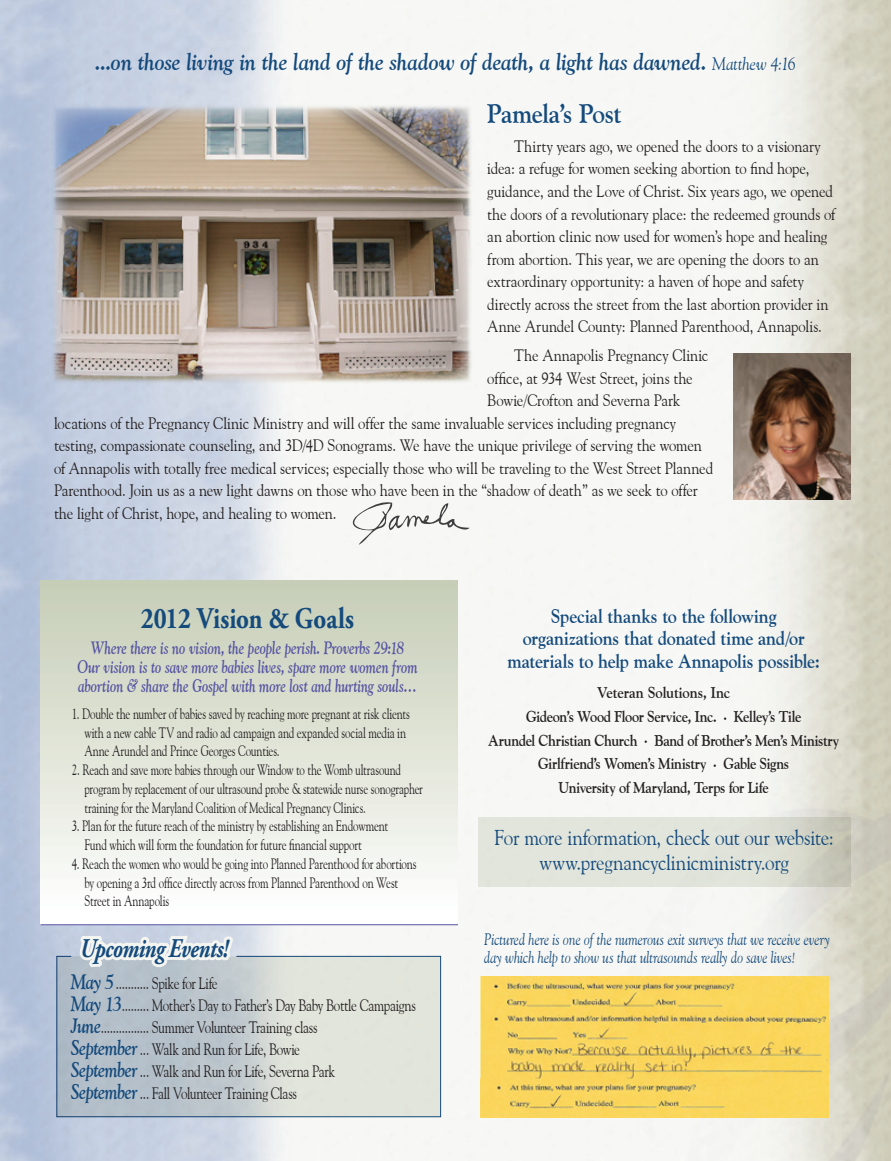
<style>
.page{position:relative;width:891px;height:1161px;background:#fff}
.page>*{position:absolute;margin:0;border:0;box-sizing:border-box;transform-origin:0 0}
.t1{font:700 30px "Adobe Garamond Pro";color:#144a7c;scale:.83 1}
.t2{font:italic 700 27px "Adobe Garamond Pro";letter-spacing:-.025em;color:#144a7c;scale:.8 1}
.t3{font:700 27px "Goudy Old Style BT";letter-spacing:-.02em;color:#144a7c;scale:.9 1}
.t4{font:italic 700 23.55px "Goudy Old Style BT";letter-spacing:-.005em;color:#144a7c;scale:.9 1}
.t5{font:21.45px/25px "Goudy Old Style BT";letter-spacing:-.015em;color:#144a7c;text-align:center;scale:.9 1}
.t6{font:700 19.5px/22.5px "Goudy Old Style BT";letter-spacing:-.005em;color:#144a7c;text-align:center;scale:.9 1}
.t7{font:italic 700 18px/19px "Goudy Old Style BT";color:#5654a3;text-align:center;scale:.74 1}
.t8{font:16.5px/22.5px "Goudy Old Style BT";letter-spacing:-.01em;color:#231f20;scale:.9 1}
.t9{font:16.5px/22.2px "Goudy Old Style BT";letter-spacing:-.03em;color:#231f20;scale:.8 1}
.t10{font:italic 16.5px/18px "Goudy Old Style BT";color:#144a7c;scale:.81 1}
.t11{font:700 15.75px/23.5px "Goudy Old Style BT";letter-spacing:-.02em;color:#231f20;text-align:center;scale:.9 1}
.t12{font:15px/18.8px "Goudy Old Style BT";letter-spacing:-.015em;color:#231f20;scale:.74 1}
.t13{font:15px/18.8px "Goudy Old Style BT";letter-spacing:-.015em;color:#231f20;scale:.73 1}
.s1{font-weight:400;font-size:18px}
.s2{font-weight:700;font-style:italic;font-size:21px;color:#144a7c}
</style>
<div class="page">
<img style="left:0;top:0;width:891px;height:1161px">
<div style="left:40px;top:580px;width:418px;height:345px;background:linear-gradient(to bottom,#c5cdb5,#fff)"></div>
<hr style="left:40px;top:924px;width:418px;height:1px;background:#5654a3">
<svg style="left:478px;top:817px;width:372px;height:70px;background:#dde0d5"></svg>
<svg style="left:56px;top:956px;width:385px;height:162px;background:#c7cfd0"></svg>
<svg style="left:76px;top:931px;width:161px;height:45px"></svg>
<svg style="left:352px;top:501px;width:118px;height:44px"></svg>
<img style="left:481px;top:977px;width:347px;height:140px">
<img style="left:50px;top:103px;width:424px;height:282px">
<img style="left:734px;top:353px;width:116px;height:146px">
<h3 class="t4" style="left:95px;top:47px;width:780px">...on those living in the land of the shadow of death, a light has dawned. <span class="s1">Matthew 4:16</span></h3>
<h2 class="t3" style="left:487px;top:97px;width:151px">Pamela’s Post</h2>
<p class="t8" style="left:487px;top:135px;width:388px;text-indent:27px">Thirty years ago, we opened the doors to a visionary idea: a refuge for women seeking abortion to find hope, guidance, and the Love of Christ. Six years ago, we opened the doors of a revolutionary place: the redeemed grounds of an abortion clinic now used for women’s hope and healing from abortion. This year, we are opening the doors to an extraordinary opportunity: a haven of hope and safety directly across the street from the last abortion provider in Anne Arundel County: Planned Parenthood, Annapolis.</p>
<p class="t8" style="left:514px;top:344px;width:217px">The Annapolis Pregnancy Clinic</p>
<p class="t8" style="left:487px;top:367px;width:230px">office, at 934 West Street, joins the</p>
<p class="t8" style="left:487px;top:389px;width:216px">Bowie/Crofton and Severna Park</p>
<p class="t8" style="left:54px;top:412px;width:693px">locations of the Pregnancy Clinic Ministry and will offer the same invaluable services including pregnancy</p>
<p class="t8" style="left:54px;top:434px;width:721px">testing, compassionate counseling, and 3D/4D Sonograms. We have the unique privilege of serving the women</p>
<p class="t8" style="left:54px;top:457px;width:734px">of Annapolis with totally free medical services; especially those who will be traveling to the West Street Planned</p>
<p class="t8" style="left:54px;top:479px;width:717px">Parenthood. Join us as a new light dawns on those who have been in the “shadow of death” as we seek to offer</p>
<p class="t8" style="left:54px;top:502px;width:315px">the light of Christ, hope, and healing to women.</p>
<h1 class="t1" style="left:141px;top:601px;width:259px">2012 Vision &amp; Goals</h1>
<p class="t7" style="left:77px;top:638px;width:461px">Where there is no vision, the people perish. Proverbs 29:18<br>Our vision is to save more babies lives, spare more women from abortion &amp; share the Gospel with more lost and hurting souls…</p>
<p class="t12" style="left:84px;top:704px;width:441px;text-indent:-12px">1. Double the number of babies saved by reaching more pregnant at risk clients with a new cable TV and radio ad campaign and expanded social media in<br>Anne Arundel and Prince Georges Counties.</p>
<p class="t13" style="left:84px;top:760px;width:465px;text-indent:-12px">2. Reach and save more babies through our Window to the Womb ultrasound program by replacement of our ultrasound probe &amp; statewide nurse sonographer training for the Maryland Coalition of Medical Pregnancy Clinics.</p>
<p class="t12" style="left:84px;top:816px;width:412px;text-indent:-12px">3. Plan for the future reach of the ministry by establishing an Endowment<br>Fund which will form the foundation for future financial support</p>
<p class="t12" style="left:84px;top:854px;width:451px;text-indent:-12px">4. Reach the women who would be going into Planned Parenthood for abortions by opening a 3rd office directly across from Planned Parenthood on West<br>Street in Annapolis</p>
<h2 class="t2" style="left:80px;top:933px;width:187px">Upcoming Events!</h2>
<p class="t9" style="left:71px;top:971px;width:433px"><span class="s2">May 5</span>........... Spike for Life<br><span class="s2">May 13</span>......... Mother’s Day to Father’s Day Baby Bottle Campaigns <span class="s2">June</span>................ Summer Volunteer Training class<br><span class="s2">September</span> ... Walk and Run for Life, Bowie<br><span class="s2">September</span> ... Walk and Run for Life, Severna Park<br><span class="s2">September</span> ... Fall Volunteer Training Class</p>
<p class="t6" style="left:507px;top:604px;width:349px">Special thanks to the following organizations that donated time and/or materials to help make Annapolis possible:</p>
<p class="t11" style="left:488px;top:681px;width:391px">Veteran Solutions, Inc<br>Gideon’s Wood Floor Service, Inc. . Kelley’s Tile<br>Arundel Christian Church . Band of Brother’s Men’s Ministry Girlfriend’s Women’s Ministry . Gable Signs<br>University of Maryland, Terps for Life</p>
<h3 class="t5" style="left:494px;top:825px;width:379px">For more information, check out our website: www.pregnancyclinicministry.org</h3>
<p class="t10" style="left:484px;top:930px;width:429px">Pictured here is one of the numerous exit surveys that we receive every day which help to show us that ultrasounds really do save lives!</p>
</div>
